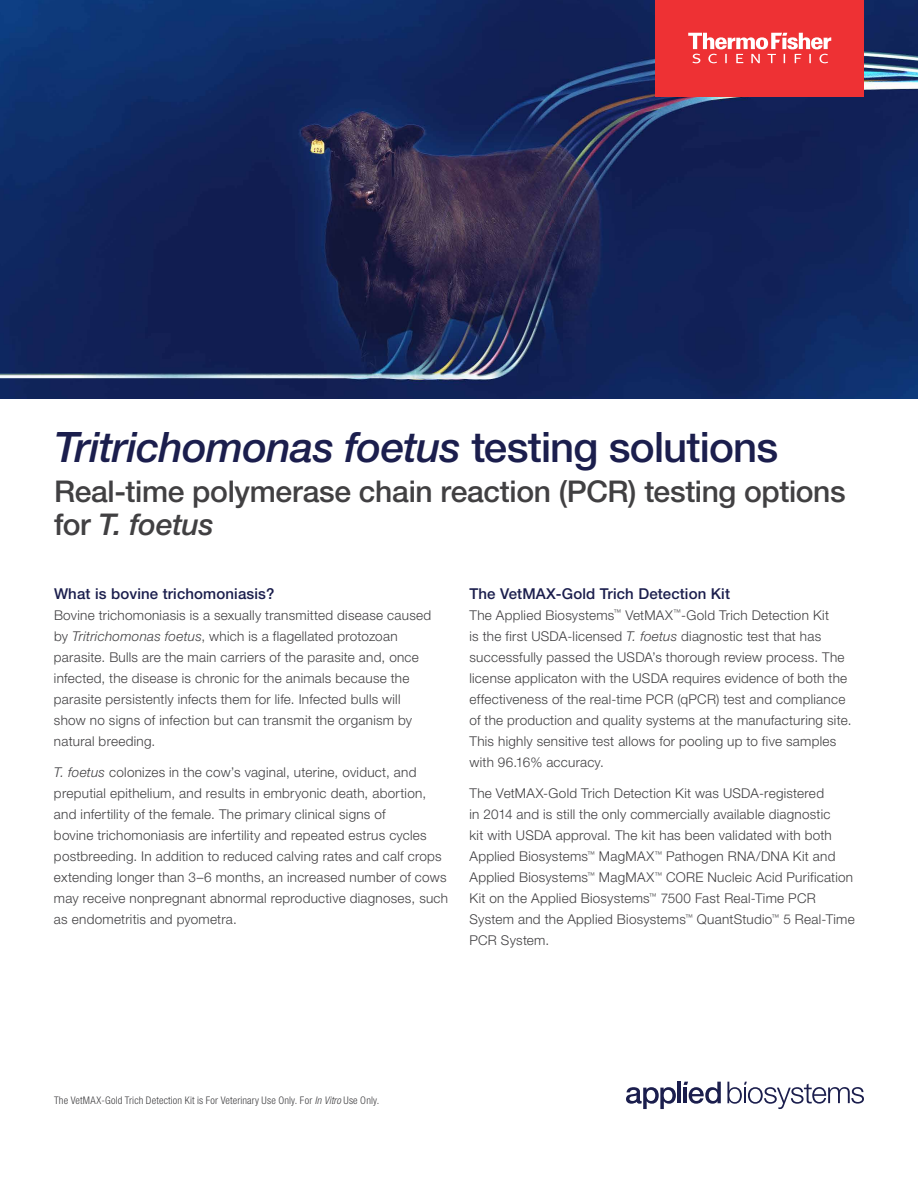
<style>
.page{position:relative;width:918px;height:1188px;background:#fff}
.page>*{position:absolute;margin:0;border:0;box-sizing:border-box;transform-origin:0 0}
.t1{font:italic 500 42px "Helvetica Neue LTW1 G";letter-spacing:-.02em;color:#1b1e4d}
.t2{font:500 30px/33px "Helvetica Neue LTW1 G";letter-spacing:-.01em;color:#414042}
.t3{font:500 15px "Helvetica Neue LTW1 G";letter-spacing:.01em;color:#1b1e4d}
.t4{font:300 13.5px/21px "Helvetica Neue LTW1 G";letter-spacing:.02em;color:#414042}
.t5{font:300 condensed 10.5px "Helvetica Neue LTW1 G";letter-spacing:.015em;color:#414042}
.s1{font-style:normal}
.s2{font-style:italic}
</style>
<div class="page">
<img style="left:0;top:0;width:918px;height:399px">
<div style="left:656px;top:0;width:208px;height:96px;background:#ee3134"></div>
<svg style="left:688px;top:33px;width:143px;height:30px"></svg>
<svg style="left:727px;top:1082px;width:137px;height:27px"></svg>
<svg style="left:626px;top:1087px;width:50px;height:22px"></svg>
<hr style="left:677px;top:1082px;width:4px;height:21px;background:#1b1e4d">
<svg style="left:684px;top:1082px;width:37px;height:22px"></svg>
<h1 class="t1" style="left:54px;top:422px;width:726px">Tritrichomonas foetus <span class="s1">testing solutions</span></h1>
<h2 class="t2" style="left:54px;top:475px;width:793px">Real-time polymerase chain reaction (PCR) testing options for <span class="s2">T. foetus</span></h2>
<p class="t3" style="left:54px;top:584px;width:222px">What is bovine trichomoniasis?</p>
<p class="t4" style="left:54px;top:604px;width:379px">Bovine trichomoniasis is a sexually transmitted disease caused by <span class="s2">Tritrichomonas foetus</span>, which is a flagellated protozoan parasite. Bulls are the main carriers of the parasite and, once infected, the disease is chronic for the animals because the parasite persistently infects them for life. Infected bulls will show no signs of infection but can transmit the organism by natural breeding.</p>
<p class="t4" style="left:54px;top:762px;width:396px"><span class="s2">T. foetus</span> colonizes in the cow’s vaginal, uterine, oviduct, and preputial epithelium, and results in embryonic death, abortion, and infertility of the female. The primary clinical signs of<br>bovine trichomoniasis are infertility and repeated estrus cycles postbreeding. In addition to reduced calving rates and calf crops extending longer than 3–6 months, an increased number of cows may receive nonpregnant abnormal reproductive diagnoses, such as endometritis and pyometra.</p>
<p class="t3" style="left:470px;top:584px;width:262px">The VetMAX-Gold Trich Detection Kit</p>
<p class="t4" style="left:470px;top:604px;width:383px">The Applied Biosystems<sup>™</sup> VetMAX<sup>™</sup>-Gold Trich Detection Kit<br>is the first USDA-licensed <span class="s2">T. foetus</span> diagnostic test that has successfully passed the USDA’s thorough review process. The license applicaton with the USDA requires evidence of both the effectiveness of the real-time PCR (qPCR) test and compliance of the production and quality systems at the manufacturing site.<br>This highly sensitive test allows for pooling up to five samples with 96.16% accuracy.</p>
<p class="t4" style="left:469px;top:783px;width:387px">The VetMAX-Gold Trich Detection Kit was USDA-registered<br>in 2014 and is still the only commercially available diagnostic<br>kit with USDA approval. The kit has been validated with both Applied Biosystems<sup>™</sup> MagMAX<sup>™</sup> Pathogen RNA/DNA Kit and Applied Biosystems<sup>™</sup> MagMAX<sup>™</sup> CORE Nucleic Acid Purification Kit on the Applied Biosystems<sup>™</sup> 7500 Fast Real-Time PCR System and the Applied Biosystems<sup>™</sup> QuantStudio<sup>™</sup> 5 Real-Time PCR System.</p>
<p class="t5" style="left:54px;top:1094px;width:327px">The VetMAX-Gold Trich Detection Kit is For Veterinary Use Only. For <span class="s2">In Vitro</span> Use Only.</p>
</div>
